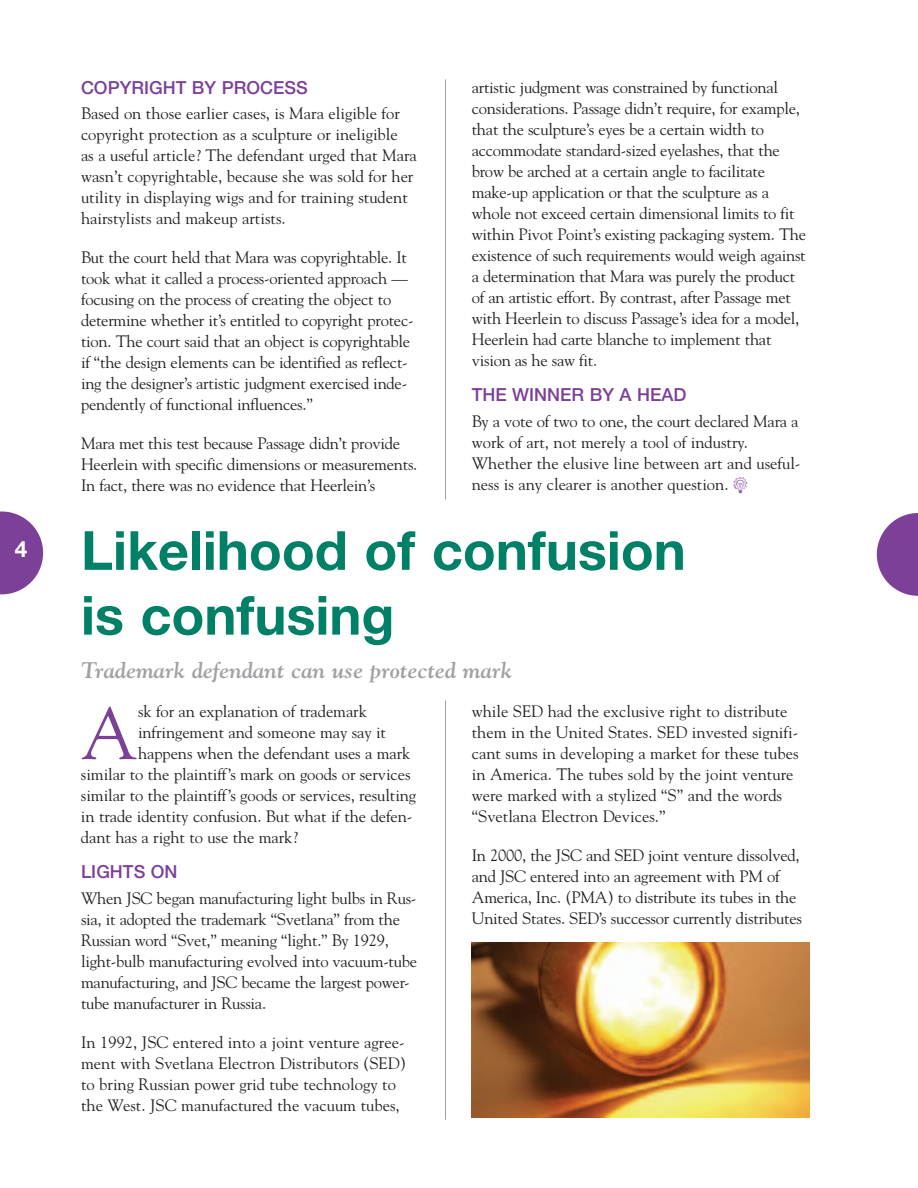
<style>
.page{position:relative;width:918px;height:1188px;background:#fff}
.page>*{position:absolute;margin:0;border:0;box-sizing:border-box;transform-origin:0 0}
.t1{font:72.9px "Goudy Std";color:#7c4099}
.t2{font:700 54px/64.8px "Helvetica Neue LT Std";color:#008066}
.t3{font:italic 700 22.5px "Goudy Std";color:#a1a1a5}
.t4{font:700 22.5px "Helvetica Neue LT Std";color:#fff}
.t5{font:500 18px "Helvetica Neue LT Std";color:#7c4099}
.t6{font:16.5px/21px "Goudy Std";letter-spacing:-.015em;color:#231f20}
.s1{font-family:"Df Organics Two Plain";color:#7c4099}
</style>
<div class="page">
<svg style="left:877px;top:513px;width:41px;height:83px"></svg>
<svg style="left:0;top:512px;width:43px;height:82px"></svg>
<hr style="left:445px;top:79px;width:1px;height:420px;background:#a1a1a5">
<hr style="left:445px;top:700px;width:1px;height:420px;background:#a1a1a5">
<img style="left:472px;top:942px;width:338px;height:176px">
<h3 class="t4" style="left:15px;top:541px;width:14px">4</h3>
<p class="t5" style="left:81px;top:81px;width:228px">COPYRIGHT BY PROCESS</p>
<p class="t6" style="left:81px;top:103px;width:337px">Based on those earlier cases, is Mara eligible for copyright protection as a sculpture or ineligible<br>as a useful article? The defendant urged that Mara wasn’t copyrightable, because she was sold for her utility in displaying wigs and for training student hairstylists and makeup artists.</p>
<p class="t6" style="left:81px;top:247px;width:334px">But the court held that Mara was copyrightable. It took what it called a process-oriented approach — focusing on the process of creating the object to determine whether it’s entitled to copyright protec&shy;tion. The court said that an object is copyrightable if “the design elements can be identified as reflect&shy;ing the designer’s artistic judgment exercised inde&shy;pendently of functional influences.”</p>
<p class="t6" style="left:81px;top:433px;width:338px">Mara met this test because Passage didn’t provide<br>Heerlein with specific dimensions or measurements.<br>In fact, there was no evidence that Heerlein’s</p>
<p class="t6" style="left:472px;top:77px;width:336px">artistic judgment was constrained by functional considerations. Passage didn’t require, for example, that the sculpture’s eyes be a certain width to accommodate standard-sized eyelashes, that the brow be arched at a certain angle to facilitate make-up application or that the sculpture as a whole not exceed certain dimensional limits to fit within Pivot Point’s existing packaging system. The existence of such requirements would weigh against a determination that Mara was purely the product of an artistic effort. By contrast, after Passage met with Heerlein to discuss Passage’s idea for a model, Heerlein had carte blanche to implement that vision as he saw fit.</p>
<p class="t5" style="left:472px;top:388px;width:216px">THE WINNER BY A HEAD</p>
<p class="t6" style="left:472px;top:411px;width:330px">By a vote of two to one, the court declared Mara a work of art, not merely a tool of industry.<br>Whether the elusive line between art and useful&shy;ness is any clearer is another question. <span class="s1">T</span></p>
<h2 class="t2" style="left:81px;top:523px;width:606px">Likelihood of confusion is confusing</h2>
<h3 class="t3" style="left:81px;top:657px;width:433px">Trademark defendant can use protected mark</h3>
<h1 class="t1" style="left:81px;top:691px;width:58px">A</h1>
<p class="t6" style="left:138px;top:701px;width:230px">sk for an explanation of trademark</p>
<p class="t6" style="left:138px;top:722px;width:250px">infringement and someone may say it</p>
<p class="t6" style="left:138px;top:743px;width:274px">happens when the defendant uses a mark</p>
<p class="t6" style="left:81px;top:764px;width:331px">similar to the plaintiff’s mark on goods or services</p>
<p class="t6" style="left:81px;top:785px;width:337px">similar to the plaintiff’s goods or services, resulting</p>
<p class="t6" style="left:81px;top:806px;width:333px">in trade identity confusion. But what if the defen-</p>
<p class="t6" style="left:81px;top:827px;width:218px">dant has a right to use the mark?</p>
<p class="t5" style="left:81px;top:865px;width:98px">LIGHTS ON</p>
<p class="t6" style="left:81px;top:887px;width:338px">When JSC began manufacturing light bulbs in Rus&shy;sia, it adopted the trademark “Svetlana” from the Russian word “Svet,” meaning “light.” By 1929, light-bulb manufacturing evolved into vacuum-tube manufacturing, and JSC became the largest power&shy;tube manufacturer in Russia.</p>
<p class="t6" style="left:81px;top:1031px;width:327px">In 1992, JSC entered into a joint venture agree&shy;ment with Svetlana Electron Distributors (SED) to bring Russian power grid tube technology to the West. JSC manufactured the vacuum tubes,</p>
<p class="t6" style="left:472px;top:701px;width:328px">while SED had the exclusive right to distribute them in the United States. SED invested signifi&shy;cant sums in developing a market for these tubes in America. The tubes sold by the joint venture were marked with a stylized “S” and the words “Svetlana Electron Devices.”</p>
<p class="t6" style="left:472px;top:845px;width:332px">In 2000, the JSC and SED joint venture dissolved, and JSC entered into an agreement with PM of America, Inc. (PMA) to distribute its tubes in the United States. SED’s successor currently distributes</p>
</div>
